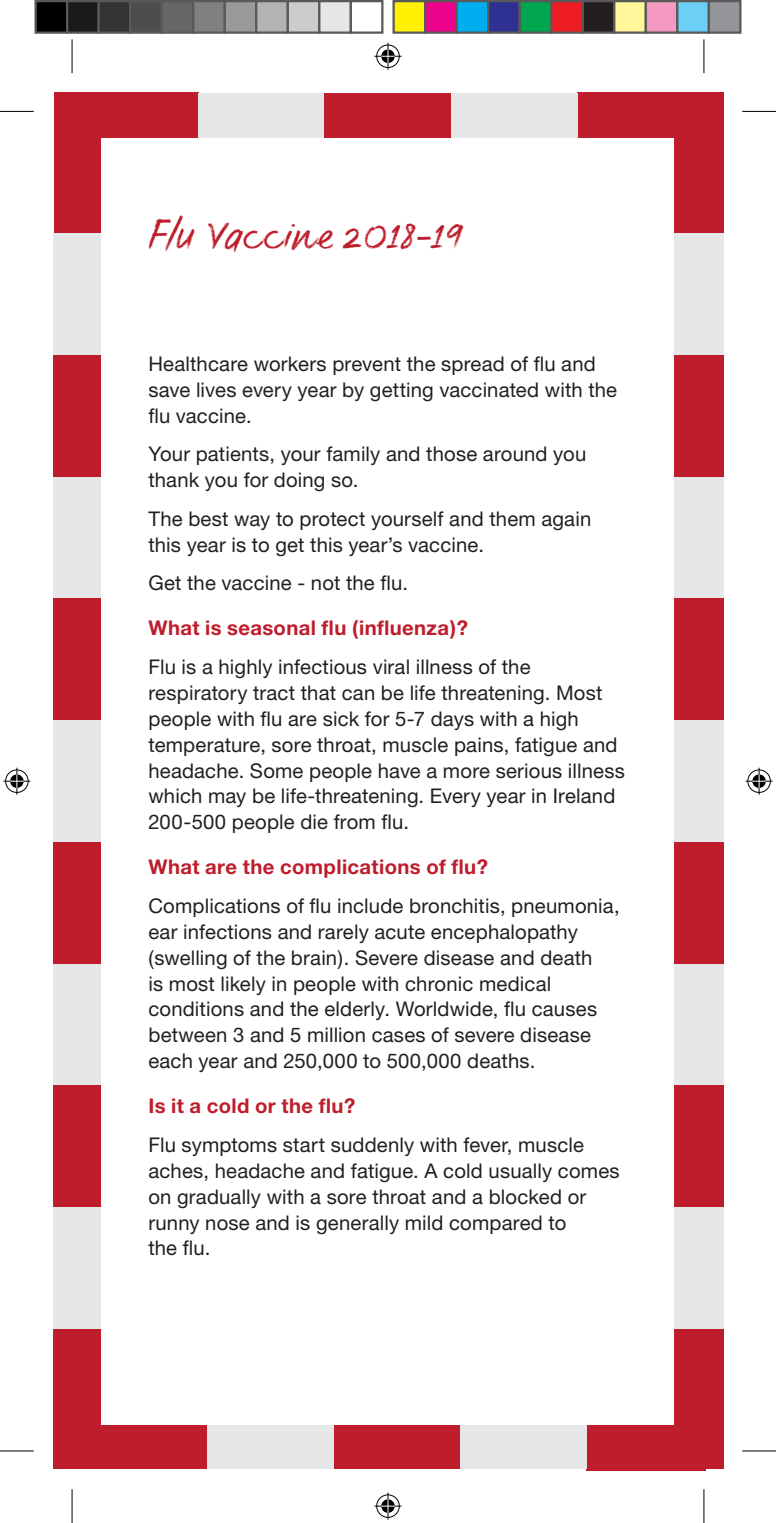
<style>
.page{position:relative;width:776px;height:1523px;background:#fff}
.page>*{position:absolute;margin:0;border:0;box-sizing:border-box;transform-origin:0 0}
.t1{font:41.62px "FS Sammy";color:#be1d2c}
.t2{font:20.25px/25.9px "Helvetica Neue";letter-spacing:.01em;color:#231f20}
.t3{font:700 20.25px "Helvetica Neue";letter-spacing:.02em;color:#be1d2c}
</style>
<div class="page">
<div style="left:53px;top:1329px;width:154px;height:140px;background:#be1d2c"></div>
<div style="left:586px;top:1329px;width:119px;height:141px;background:#be1d2c"></div>
<div style="left:459px;top:1324px;width:127px;height:145px;background:#e6e7e9"></div>
<div style="left:333px;top:1324px;width:126px;height:145px;background:#be1d2c"></div>
<div style="left:207px;top:1324px;width:126px;height:145px;background:#e6e7e9"></div>
<div style="left:53px;top:1207px;width:670px;height:122px;background:#e6e7e9"></div>
<div style="left:54px;top:963px;width:669px;height:122px;background:#e6e7e9"></div>
<div style="left:54px;top:1085px;width:669px;height:122px;background:#be1d2c"></div>
<div style="left:54px;top:720px;width:669px;height:122px;background:#e6e7e9"></div>
<div style="left:54px;top:842px;width:669px;height:121px;background:#be1d2c"></div>
<div style="left:54px;top:477px;width:669px;height:121px;background:#e6e7e9"></div>
<div style="left:54px;top:598px;width:669px;height:122px;background:#be1d2c"></div>
<div style="left:54px;top:233px;width:669px;height:122px;background:#e6e7e9"></div>
<div style="left:54px;top:355px;width:669px;height:122px;background:#be1d2c"></div>
<div style="left:577px;top:92px;width:146px;height:141px;background:#be1d2c"></div>
<div style="left:54px;top:92px;width:144px;height:141px;background:#be1d2c"></div>
<div style="left:198px;top:93px;width:127px;height:145px;background:#e6e7e9"></div>
<div style="left:325px;top:93px;width:126px;height:145px;background:#be1d2c"></div>
<div style="left:451px;top:93px;width:126px;height:145px;background:#e6e7e9"></div>
<div style="left:101px;top:138px;width:573px;height:1286px;background:#fff"></div>
<div style="left:703px;top:1329px;width:20px;height:140px;background:#be1d2c"></div>
<hr style="left:0;top:111px;width:34px;height:1px;background:#000">
<hr style="left:742px;top:111px;width:33px;height:1px;background:#000">
<hr style="left:0;top:1450px;width:34px;height:1px;background:#000">
<hr style="left:742px;top:1450px;width:33px;height:1px;background:#000">
<hr style="left:72px;top:39px;width:1px;height:34px;background:#000">
<hr style="left:72px;top:1489px;width:1px;height:34px;background:#000">
<hr style="left:703px;top:39px;width:1px;height:34px;background:#000">
<hr style="left:703px;top:1489px;width:1px;height:34px;background:#000">
<svg style="left:374px;top:43px;width:27px;height:27px"></svg>
<svg style="left:374px;top:1492px;width:27px;height:27px"></svg>
<svg style="left:3px;top:768px;width:27px;height:27px"></svg>
<svg style="left:745px;top:768px;width:27px;height:27px"></svg>
<div style="left:36px;top:1px;width:31px;height:32px;background:#000"></div>
<div style="left:34px;top:0;width:34px;height:34px;border:2px solid #595959"></div>
<div style="left:67px;top:1px;width:32px;height:32px;background:#1a1a1a"></div>
<div style="left:66px;top:0;width:34px;height:34px;border:2px solid #595959"></div>
<div style="left:99px;top:1px;width:31px;height:32px;background:#333"></div>
<div style="left:97px;top:0;width:34px;height:34px;border:2px solid #595959"></div>
<div style="left:130px;top:1px;width:32px;height:32px;background:#4d4d4d"></div>
<div style="left:129px;top:0;width:34px;height:34px;border:2px solid #595959"></div>
<div style="left:162px;top:1px;width:31px;height:32px;background:#666"></div>
<div style="left:160px;top:0;width:34px;height:34px;border:2px solid #595959"></div>
<div style="left:193px;top:1px;width:32px;height:32px;background:#808080"></div>
<div style="left:192px;top:0;width:34px;height:34px;border:2px solid #595959"></div>
<div style="left:225px;top:1px;width:31px;height:32px;background:#999"></div>
<div style="left:223px;top:0;width:34px;height:34px;border:2px solid #595959"></div>
<div style="left:256px;top:1px;width:32px;height:32px;background:#b3b3b3"></div>
<div style="left:255px;top:0;width:34px;height:34px;border:2px solid #595959"></div>
<div style="left:288px;top:1px;width:31px;height:32px;background:#ccc"></div>
<div style="left:286px;top:0;width:34px;height:34px;border:2px solid #595959"></div>
<div style="left:319px;top:1px;width:32px;height:32px;background:#e6e6e6"></div>
<div style="left:318px;top:0;width:34px;height:34px;border:2px solid #595959"></div>
<div style="left:349px;top:0;width:34px;height:34px;border:2px solid #595959"></div>
<div style="left:393px;top:1px;width:32px;height:32px;background:#fff101"></div>
<div style="left:392px;top:0;width:34px;height:34px;border:2px solid #595959"></div>
<div style="left:425px;top:1px;width:31px;height:32px;background:#ed028c"></div>
<div style="left:424px;top:0;width:33px;height:34px;border:2px solid #595959"></div>
<div style="left:456px;top:1px;width:32px;height:32px;background:#00aeef"></div>
<div style="left:455px;top:0;width:34px;height:34px;border:2px solid #595959"></div>
<div style="left:488px;top:1px;width:31px;height:32px;background:#2e3092"></div>
<div style="left:487px;top:0;width:33px;height:34px;border:2px solid #595959"></div>
<div style="left:519px;top:1px;width:32px;height:32px;background:#00a54f"></div>
<div style="left:518px;top:0;width:34px;height:34px;border:2px solid #595959"></div>
<div style="left:551px;top:1px;width:31px;height:32px;background:#ee1d23"></div>
<div style="left:550px;top:0;width:33px;height:34px;border:2px solid #595959"></div>
<div style="left:582px;top:1px;width:32px;height:32px;background:#231f20"></div>
<div style="left:581px;top:0;width:34px;height:34px;border:2px solid #595959"></div>
<div style="left:614px;top:1px;width:31px;height:32px;background:#fff79a"></div>
<div style="left:613px;top:0;width:33px;height:34px;border:2px solid #595959"></div>
<div style="left:645px;top:1px;width:32px;height:32px;background:#f499c2"></div>
<div style="left:644px;top:0;width:34px;height:34px;border:2px solid #595959"></div>
<div style="left:677px;top:1px;width:31px;height:32px;background:#6bcff6"></div>
<div style="left:676px;top:0;width:33px;height:34px;border:2px solid #595959"></div>
<div style="left:708px;top:1px;width:32px;height:32px;background:#939598"></div>
<div style="left:707px;top:0;width:34px;height:34px;border:2px solid #595959"></div>
<h1 class="t1" style="left:148px;top:209px;width:315px">Flu Vaccine 2018-19</h1>
<p class="t2" style="left:148px;top:350px;width:470px">Healthcare workers prevent the spread of flu and save lives every year by getting vaccinated with the flu vaccine.</p>
<p class="t2" style="left:148px;top:441px;width:439px">Your patients, your family and those around you thank you for doing so.</p>
<p class="t2" style="left:148px;top:505px;width:444px">The best way to protect yourself and them again this year is to get this year’s vaccine.</p>
<p class="t2" style="left:148px;top:570px;width:261px">Get the vaccine - not the flu.</p>
<p class="t3" style="left:148px;top:615px;width:321px">What is seasonal flu (influenza)?</p>
<p class="t2" style="left:148px;top:653px;width:478px">Flu is a highly infectious viral illness of the respiratory tract that can be life threatening. Most people with flu are sick for 5-7 days with a high temperature, sore throat, muscle pains, fatigue and headache. Some people have a more serious illness which may be life-threatening. Every year in Ireland 200-500 people die from flu.</p>
<p class="t3" style="left:148px;top:854px;width:341px">What are the complications of flu?</p>
<p class="t2" style="left:148px;top:892px;width:472px">Complications of flu include bronchitis, pneumonia, ear infections and rarely acute encephalopathy (swelling of the brain). Severe disease and death<br>is most likely in people with chronic medical conditions and the elderly. Worldwide, flu causes between 3 and 5 million cases of severe disease each year and 250,000 to 500,000 deaths.</p>
<p class="t3" style="left:148px;top:1093px;width:208px">Is it a cold or the flu?</p>
<p class="t2" style="left:148px;top:1131px;width:472px">Flu symptoms start suddenly with fever, muscle aches, headache and fatigue. A cold usually comes on gradually with a sore throat and a blocked or runny nose and is generally mild compared to<br>the flu.</p>
</div>
